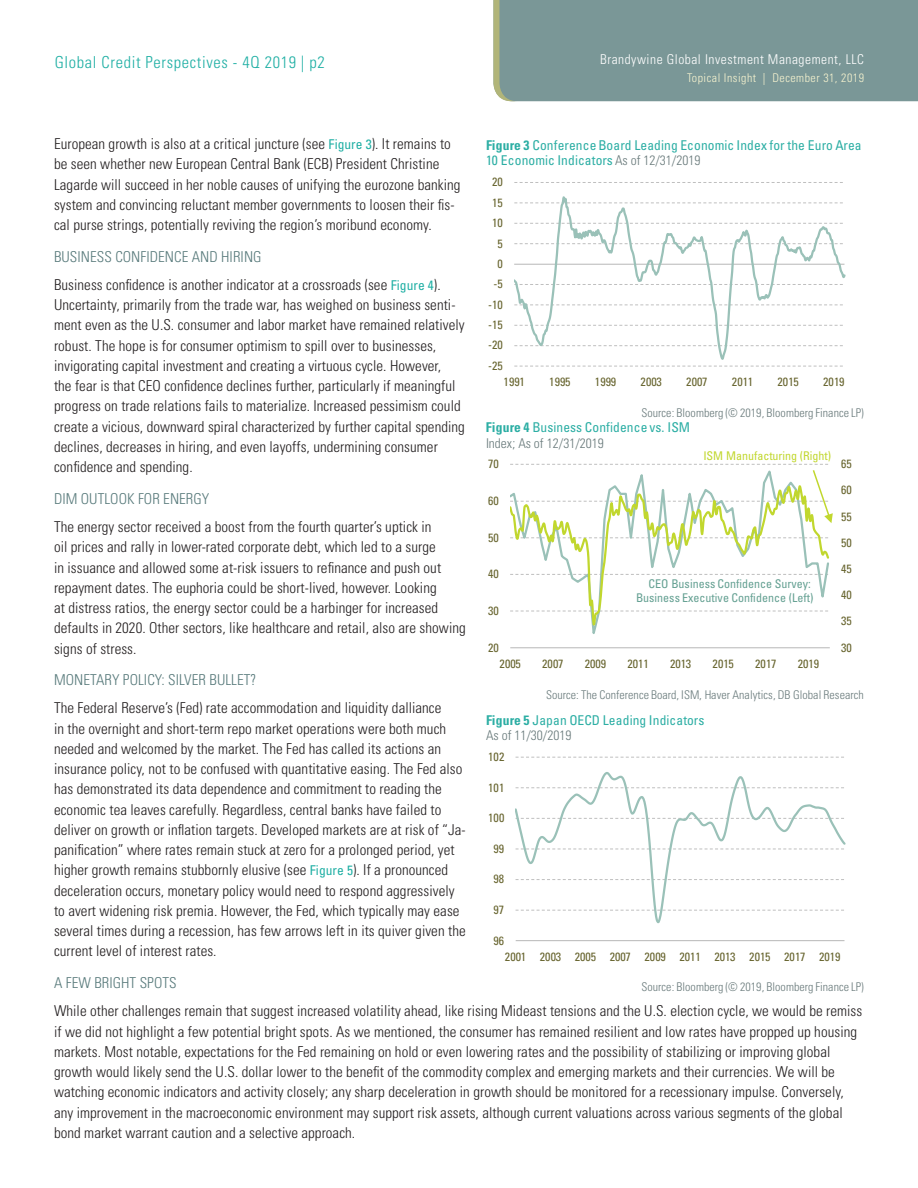
<style>
.page{position:relative;width:918px;height:1188px;background:#fff}
.page>*{position:absolute;margin:0;border:0;box-sizing:border-box;transform-origin:0 0}
.t1{font:300 condensed 16.5px "Univers LT Std";letter-spacing:.04em;color:#1fafa4}
.BODY_TEXT{font:300 condensed 15px/20.2px "Univers LT Std";letter-spacing:.005em;color:#231f20}
.SUBHEADER{font:300 condensed 15px "Univers LT Std";letter-spacing:.005em;color:#587a7b}
.t2{font:condensed 13.5px/14.4px "Univers LT Std";letter-spacing:.01em;color:#2caea4}
.t3{font:300 condensed 13.5px "Univers LT Std";letter-spacing:.04em;color:#fff}
.t4{font:300 condensed 13.5px "Univers LT Std";color:#697a7b}
.t5{font:condensed 12px "Univers LT Std";letter-spacing:.005em;color:#67642e}
.t6{font:300 condensed 12px "Univers LT Std";letter-spacing:.005em;color:#697a7b}
.t7{font:condensed 12px/13.5px "Univers LT Std";color:#64a092;text-align:right}
.t8{font:300 condensed 12px "Univers LT Std";letter-spacing:.04em;color:#f6f3cf}
.t9{font:condensed 12px "Univers LT Std";color:#c1d72e}
.s1{font-weight:400;font-size:13.5px;color:#1fafa4}
.s2{font-weight:700}
.s3{font-weight:300;color:#697a7b}
</style>
<div class="page">
<div style="left:493px;top:0;width:425px;height:101px;background:#7a9797"></div>
<svg style="left:514px;top:366px;width:329px;height:1px"></svg>
<svg style="left:514px;top:182px;width:329px;height:1px"></svg>
<svg style="left:514px;top:196px;width:331px;height:164px"></svg>
<hr style="left:510px;top:647px;width:320px;height:1px;background:#bfbfbf">
<svg style="left:510px;top:523px;width:320px;height:106px"></svg>
<div style="left:657px;top:578px;width:156px;height:15px;background:#fff"></div>
<svg style="left:510px;top:464px;width:323px;height:59px"></svg>
<svg style="left:516px;top:757px;width:328px;height:1px"></svg>
<hr style="left:516px;top:940px;width:328px;height:1px;background:#bfbfbf">
<svg style="left:515px;top:772px;width:330px;height:152px"></svg>
<p class="t1" style="left:55px;top:52px;width:272px">Global Credit Perspectives - 4Q 2019 | p2</p>
<p class="t3" style="left:600px;top:51px;width:265px">Brandywine Global Investment Management, LLC</p>
<p class="t8" style="left:687px;top:71px;width:178px">Topical Insight | December 31, 2019</p>
<p class="BODY_TEXT" style="left:54px;top:134px;width:408px">European growth is also at a critical juncture (see <span class="s1">Figure 3</span>). It remains to be seen whether new European Central Bank (ECB) President Christine Lagarde will succeed in her noble causes of unifying the eurozone banking system and convincing reluctant member governments to loosen their fis&shy;cal purse strings, potentially reviving the region’s moribund economy.</p>
<p class="SUBHEADER" style="left:54px;top:247px;width:209px">BUSINESS CONFIDENCE AND HIRING</p>
<p class="BODY_TEXT" style="left:54px;top:275px;width:412px">Business confidence is another indicator at a crossroads (see <span class="s1">Figure 4</span>).<br>Uncertainty, primarily from the trade war, has weighed on business senti&shy;ment even as the U.S. consumer and labor market have remained relatively robust. The hope is for consumer optimism to spill over to businesses, invigorating capital investment and creating a virtuous cycle. However,<br>the fear is that CEO confidence declines further, particularly if meaningful progress on trade relations fails to materialize. Increased pessimism could create a vicious, downward spiral characterized by further capital spending declines, decreases in hiring, and even layoffs, undermining consumer confidence and spending.</p>
<p class="SUBHEADER" style="left:54px;top:489px;width:157px">DIM OUTLOOK FOR ENERGY</p>
<p class="BODY_TEXT" style="left:54px;top:517px;width:413px">The energy sector received a boost from the fourth quarter’s uptick in<br>oil prices and rally in lower-rated corporate debt, which led to a surge<br>in issuance and allowed some at-risk issuers to refinance and push out repayment dates. The euphoria could be short-lived, however. Looking<br>at distress ratios, the energy sector could be a harbinger for increased defaults in 2020. Other sectors, like healthcare and retail, also are showing signs of stress.</p>
<p class="SUBHEADER" style="left:54px;top:671px;width:204px">MONETARY POLICY: SILVER BULLET?</p>
<p class="BODY_TEXT" style="left:54px;top:698px;width:413px">The Federal Reserve’s (Fed) rate accommodation and liquidity dalliance<br>in the overnight and short-term repo market operations were both much needed and welcomed by the market. The Fed has called its actions an insurance policy, not to be confused with quantitative easing. The Fed also has demonstrated its data dependence and commitment to reading the economic tea leaves carefully. Regardless, central banks have failed to deliver on growth or inflation targets. Developed markets are at risk of “Ja&shy;panification” where rates remain stuck at zero for a prolonged period, yet higher growth remains stubbornly elusive (see <span class="s1">Figure 5</span>). If a pronounced deceleration occurs, monetary policy would need to respond aggressively to avert widening risk premia. However, the Fed, which typically may ease several times during a recession, has few arrows left in its quiver given the current level of interest rates.</p>
<p class="SUBHEADER" style="left:54px;top:974px;width:124px">A FEW BRIGHT SPOTS</p>
<p class="BODY_TEXT" style="left:54px;top:1001px;width:810px">While other challenges remain that suggest increased volatility ahead, like rising Mideast tensions and the U.S. election cycle, we would be remiss if we did not highlight a few potential bright spots. As we mentioned, the consumer has remained resilient and low rates have propped up housing markets. Most notable, expectations for the Fed remaining on hold or even lowering rates and the possibility of stabilizing or improving global growth would likely send the U.S. dollar lower to the benefit of the commodity complex and emerging markets and their currencies. We will be watching economic indicators and activity closely; any sharp deceleration in growth should be monitored for a recessionary impulse. Conversely, any improvement in the macroeconomic environment may support risk assets, although current valuations across various segments of the global bond market warrant caution and a selective approach.</p>
<p class="t2" style="left:486px;top:138px;width:377px"><span class="s2">Figure 3</span> Conference Board Leading Economic Index for the Euro Area<br>10 Economic Indicators <span class="s3">As of 12/31/2019</span></p>
<p class="t5" style="left:492px;top:175px;width:12px">20</p>
<p class="t5" style="left:492px;top:195px;width:12px">15</p>
<p class="t5" style="left:492px;top:215px;width:12px">10</p>
<p class="t5" style="left:498px;top:236px;width:7px">5</p>
<p class="t5" style="left:498px;top:256px;width:7px">0</p>
<p class="t5" style="left:494px;top:276px;width:11px">-5</p>
<p class="t5" style="left:488px;top:297px;width:16px">-10</p>
<p class="t5" style="left:488px;top:317px;width:16px">-15</p>
<p class="t5" style="left:488px;top:338px;width:16px">-20</p>
<p class="t5" style="left:488px;top:358px;width:16px">-25</p>
<p class="t5" style="left:504px;top:374px;width:23px">1991</p>
<p class="t5" style="left:549px;top:374px;width:23px">1995</p>
<p class="t5" style="left:595px;top:374px;width:23px">1999</p>
<p class="t5" style="left:641px;top:374px;width:23px">2003</p>
<p class="t5" style="left:686px;top:374px;width:23px">2007</p>
<p class="t5" style="left:732px;top:374px;width:23px">2011</p>
<p class="t5" style="left:778px;top:374px;width:23px">2015</p>
<p class="t5" style="left:823px;top:374px;width:23px">2019</p>
<p class="t6" style="left:641px;top:405px;width:224px">Source: Bloomberg (© 2019, Bloomberg Finance LP)</p>
<p class="t2" style="left:486px;top:420px;width:206px"><span class="s2">Figure 4</span> Business Confidence vs. ISM</p>
<p class="t4" style="left:486px;top:435px;width:119px">Index; As of 12/31/2019</p>
<p class="t9" style="left:703px;top:448px;width:129px">ISM Manufacturing (Right)</p>
<p class="t5" style="left:841px;top:456px;width:12px">65</p>
<p class="t5" style="left:488px;top:456px;width:12px">70</p>
<p class="t5" style="left:841px;top:483px;width:12px">60</p>
<p class="t5" style="left:488px;top:493px;width:12px">60</p>
<p class="t5" style="left:841px;top:509px;width:12px">55</p>
<p class="t5" style="left:488px;top:530px;width:12px">50</p>
<p class="t5" style="left:841px;top:535px;width:12px">50</p>
<p class="t5" style="left:841px;top:561px;width:12px">45</p>
<p class="t5" style="left:488px;top:566px;width:12px">40</p>
<p class="t7" style="left:636px;top:577px;width:179px">CEO Business Confidence Survey:<br>Business Executive Confidence (Left)</p>
<p class="t5" style="left:841px;top:587px;width:12px">40</p>
<p class="t5" style="left:488px;top:603px;width:12px">30</p>
<p class="t5" style="left:841px;top:614px;width:12px">35</p>
<p class="t5" style="left:841px;top:640px;width:12px">30</p>
<p class="t5" style="left:488px;top:640px;width:12px">20</p>
<p class="t5" style="left:500px;top:656px;width:23px">2005</p>
<p class="t5" style="left:542px;top:656px;width:23px">2007</p>
<p class="t5" style="left:585px;top:656px;width:23px">2009</p>
<p class="t5" style="left:627px;top:656px;width:23px">2011</p>
<p class="t5" style="left:670px;top:656px;width:23px">2013</p>
<p class="t5" style="left:713px;top:656px;width:23px">2015</p>
<p class="t5" style="left:755px;top:656px;width:23px">2017</p>
<p class="t5" style="left:798px;top:656px;width:23px">2019</p>
<p class="t6" style="left:546px;top:687px;width:319px">Source: The Conference Board, ISM, Haver Analytics, DB Global Research</p>
<p class="t2" style="left:486px;top:713px;width:220px"><span class="s2">Figure 5</span> Japan OECD Leading Indicators</p>
<p class="t4" style="left:486px;top:728px;width:87px">As of 11/30/2019</p>
<p class="t5" style="left:488px;top:749px;width:18px">102</p>
<p class="t5" style="left:488px;top:780px;width:18px">101</p>
<p class="t5" style="left:488px;top:810px;width:18px">100</p>
<p class="t5" style="left:494px;top:841px;width:12px">99</p>
<p class="t5" style="left:494px;top:872px;width:12px">98</p>
<p class="t5" style="left:494px;top:902px;width:12px">97</p>
<p class="t5" style="left:494px;top:933px;width:12px">96</p>
<p class="t5" style="left:505px;top:949px;width:337px">2001 2003 2005 2007 2009 2011 2013 2015 2017 2019</p>
<p class="t6" style="left:641px;top:980px;width:224px">Source: Bloomberg (© 2019, Bloomberg Finance LP)</p>
</div>
